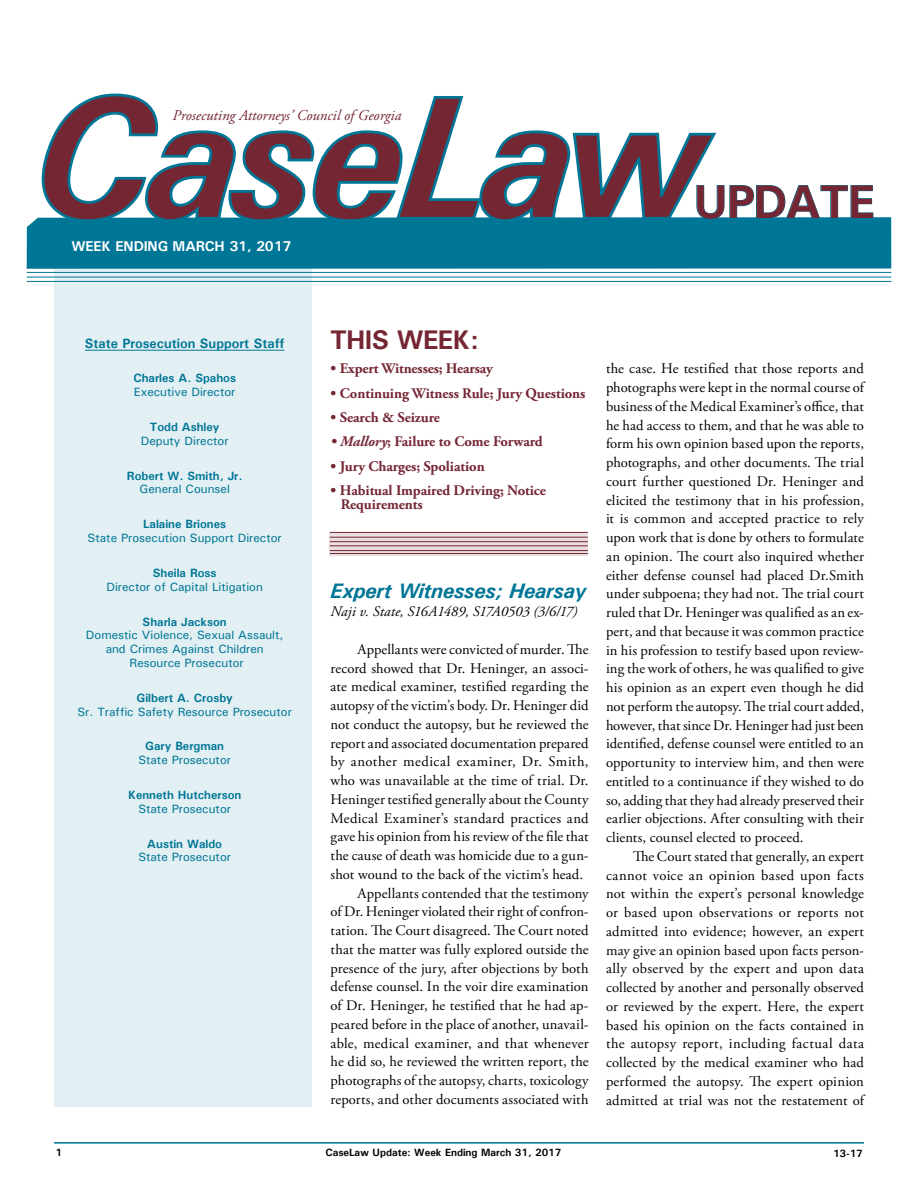
<style>
.page{position:relative;width:918px;height:1188px;background:#fff}
.page>*{position:absolute;margin:0;border:0;box-sizing:border-box;transform-origin:0 0}
.t1{font:700 47.1px "Univers";letter-spacing:-.025em;color:#752633}
.t2{font:700 27px "Univers";letter-spacing:-.025em;color:#752633}
.t3{font:italic 700 21px "Univers";letter-spacing:-.01em;color:#007696}
.t4{font:italic 15px "Adobe Garamond Pro";color:#752633}
.t5{font:14.7px/18.8px "Adobe Garamond Pro";letter-spacing:.01em;color:#000;text-align:justify}
.t6{font:700 14.7px/13.5px "Adobe Garamond Pro";letter-spacing:-.005em;color:#752633}
.t7{font:italic 14.7px "Adobe Garamond Pro";letter-spacing:-.005em;color:#000}
.t8{font:14.7px "Adobe Garamond Pro";letter-spacing:.035em;color:#000}
.t9{font:700 14.25px "Univers";letter-spacing:-.01em;color:#fff}
.t10{font:700 13.5px "Univers";color:#007696}
.t11{font:500 12px/13.8px "Univers";color:#007696;text-align:center}
.t12{font:700 12px "Univers";color:#007696}
.t13{font:700 10.5px "Univers";color:#000}
.s1{font-style:italic}
</style>
<div class="page">
<hr style="left:54px;top:1142px;width:810px;height:2px;background:#007696">
<div style="left:54px;top:228px;width:258px;height:879px;background:#e3f0f3"></div>
<hr style="left:85px;top:350px;width:200px;height:1px;background:#007696">
<div style="left:27px;top:217px;width:864px;height:52px;background:#007696"></div>
<hr style="left:27px;top:272px;width:864px;height:1px;background:#007696">
<hr style="left:27px;top:277px;width:864px;height:1px;background:#007696">
<svg style="left:330px;top:533px;width:258px;height:22px;background:#e3d4d6"></svg>
<hr style="left:330px;top:532px;width:258px;height:1px;background:#752633">
<hr style="left:330px;top:545px;width:258px;height:1px;background:#752633">
<hr style="left:330px;top:550px;width:258px;height:1px;background:#752633">
<hr style="left:330px;top:553px;width:258px;height:1px;background:#752633">
<hr style="left:330px;top:537px;width:258px;height:1px;background:#752633">
<hr style="left:330px;top:541px;width:258px;height:1px;background:#752633">
<svg style="left:719px;top:185px;width:155px;height:35px"></svg>
<hr style="left:27px;top:281px;width:864px;height:1px;background:#007696">
<svg style="left:40px;top:93px;width:679px;height:130px"></svg>
<p class="t4" style="left:172px;top:107px;width:230px">Prosecuting Attorneys’ Council of Georgia</p>
<p class="t9" style="left:72px;top:237px;width:125px">WEEK ENDING March</p>
<p class="t9" style="left:229px;top:237px;width:64px">31, 2017</p>
<h1 class="t1" style="left:694px;top:172px;width:182px">UPDATE</h1>
<p class="t10" style="left:85px;top:334px;width:201px">State Prosecution Support Staff</p>
<p class="t12" style="left:133px;top:371px;width:104px">Charles A. Spahos</p>
<p class="t11" style="left:134px;top:385px;width:103px">Executive Director</p>
<p class="t12" style="left:150px;top:419px;width:71px">Todd Ashley</p>
<p class="t11" style="left:141px;top:434px;width:89px">Deputy Director</p>
<p class="t12" style="left:127px;top:468px;width:117px">Robert W. Smith, Jr.</p>
<p class="t11" style="left:140px;top:482px;width:92px">General Counsel</p>
<p class="t12" style="left:143px;top:517px;width:85px">Lalaine Briones</p>
<p class="t11" style="left:88px;top:531px;width:196px">State Prosecution Support Director</p>
<p class="t12" style="left:153px;top:565px;width:65px">Sheila Ross</p>
<p class="t11" style="left:106px;top:579px;width:158px">Director of Capital Litigation</p>
<p class="t12" style="left:143px;top:614px;width:86px">Sharla Jackson</p>
<p class="t11" style="left:86px;top:628px;width:199px">Domestic Violence, Sexual Assault, and Crimes Against Children<br>Resource Prosecutor</p>
<p class="t12" style="left:137px;top:690px;width:98px">Gilbert A. Crosby</p>
<p class="t11" style="left:77px;top:704px;width:216px">Sr. Traffic Safety Resource Prosecutor</p>
<p class="t12" style="left:145px;top:739px;width:80px">Gary Bergman</p>
<p class="t11" style="left:138px;top:753px;width:94px">State Prosecutor</p>
<p class="t12" style="left:128px;top:787px;width:115px">Kenneth Hutcherson</p>
<p class="t11" style="left:138px;top:801px;width:94px">State Prosecutor</p>
<p class="t12" style="left:147px;top:836px;width:76px">Austin Waldo</p>
<p class="t11" style="left:138px;top:850px;width:94px">State Prosecutor</p>
<h2 class="t2" style="left:330px;top:323px;width:150px">THIS WEEK:</h2>
<p class="t6" style="left:330px;top:362px;width:164px">• Expert Witnesses; Hearsay</p>
<p class="t6" style="left:330px;top:387px;width:257px">• Continuing Witness Rule; Jury Questions</p>
<p class="t6" style="left:330px;top:411px;width:111px">• Search &amp; Seizure</p>
<p class="t6" style="left:330px;top:435px;width:214px"><span class="s1">• Mallory</span>; Failure to Come Forward</p>
<p class="t6" style="left:330px;top:460px;width:156px">• Jury Charges; Spoliation</p>
<p class="t6" style="left:341px;top:484px;width:207px;text-indent:-10px">• Habitual Impaired Driving; Notice<br>Requirements</p>
<h3 class="t3" style="left:331px;top:577px;width:257px">Expert Witnesses; Hearsay</h3>
<p class="t7" style="left:331px;top:603px;width:249px">Naji v. State, S16A1489, S17A0503 (3/6/17)</p>
<p class="t5" style="left:358px;top:640px;width:233px">Appellants were convicted of murder. The</p>
<p class="t5" style="left:331px;top:659px;width:259px">record showed that Dr. Heninger, an associ-</p>
<p class="t5" style="left:331px;top:678px;width:259px">ate medical examiner, testified regarding the</p>
<p class="t5" style="left:331px;top:697px;width:260px">autopsy of the victim’s body. Dr. Heninger did</p>
<p class="t5" style="left:331px;top:715px;width:260px">not conduct the autopsy, but he reviewed the</p>
<p class="t5" style="left:331px;top:734px;width:260px">report and associated documentation prepared</p>
<p class="t8" style="left:331px;top:753px;width:260px">by another medical examiner, Dr. Smith,</p>
<p class="t5" style="left:331px;top:772px;width:259px">who was unavailable at the time of trial. Dr.</p>
<p class="t5" style="left:331px;top:790px;width:259px">Heninger testified generally about the County</p>
<p class="t5" style="left:331px;top:809px;width:259px">Medical Examiner’s standard practices and</p>
<p class="t5" style="left:331px;top:828px;width:259px">gave his opinion from his review of the file that</p>
<p class="t5" style="left:331px;top:847px;width:259px">the cause of death was homicide due to a gun-</p>
<p class="t5" style="left:331px;top:865px;width:254px">shot wound to the back of the victim’s head.</p>
<p class="t5" style="left:358px;top:884px;width:233px">Appellants contended that the testimony</p>
<p class="t5" style="left:331px;top:903px;width:259px">of Dr. Heninger violated their right of confron-</p>
<p class="t5" style="left:331px;top:922px;width:260px">tation. The Court disagreed. The Court noted</p>
<p class="t5" style="left:331px;top:940px;width:260px">that the matter was fully explored outside the</p>
<p class="t5" style="left:331px;top:959px;width:259px">presence of the jury, after objections by both</p>
<p class="t5" style="left:331px;top:978px;width:259px">defense counsel. In the voir dire examination</p>
<p class="t5" style="left:331px;top:997px;width:259px">of Dr. Heninger, he testified that he had ap-</p>
<p class="t5" style="left:331px;top:1015px;width:259px">peared before in the place of another, unavail-</p>
<p class="t5" style="left:331px;top:1034px;width:259px">able, medical examiner, and that whenever</p>
<p class="t5" style="left:331px;top:1053px;width:260px">he did so, he reviewed the written report, the</p>
<p class="t5" style="left:331px;top:1072px;width:260px">photographs of the autopsy, charts, toxicology</p>
<p class="t5" style="left:331px;top:1090px;width:259px">reports, and other documents associated with</p>
<p class="t5" style="left:606px;top:360px;width:260px">the case. He testified that those reports and photographs were kept in the normal course of business of the Medical Examiner’s office, that he had access to them, and that he was able to form his own opinion based upon the reports, photographs, and other documents. The trial court further questioned Dr. Heninger and elicited the testimony that in his profession, it is common and accepted practice to rely upon work that is done by others to formulate an opinion. The court also inquired whether either defense counsel had placed Dr.Smith under subpoena; they had not. The trial court ruled that Dr. Heninger was qualified as an ex&shy;pert, and that because it was common practice in his profession to testify based upon review&shy;ing the work of others, he was qualified to give his opinion as an expert even though he did not perform the autopsy. The trial court added, however, that since Dr. Heninger had just been identified, defense counsel were entitled to an opportunity to interview him, and then were entitled to a continuance if they wished to do so, adding that they had already preserved their earlier objections. After consulting with their clients, counsel elected to proceed.</p>
<p class="t5" style="left:606px;top:847px;width:260px;text-indent:27px">The Court stated that generally, an expert cannot voice an opinion based upon facts not within the expert’s personal knowledge or based upon observations or reports not admitted into evidence; however, an expert may give an opinion based upon facts person&shy;ally observed by the expert and upon data collected by another and personally observed or reviewed by the expert. Here, the expert based his opinion on the facts contained in the autopsy report, including factual data collected by the medical examiner who had performed the autopsy. The expert opinion admitted at trial was not the restatement of</p>
<p class="t13" style="left:56px;top:1146px;width:8px">1</p>
<p class="t13" style="left:326px;top:1146px;width:237px">CaseLaw Update: Week Ending March 31, 2017</p>
<p class="t13" style="left:833px;top:1147px;width:31px">13-17</p>
</div>
